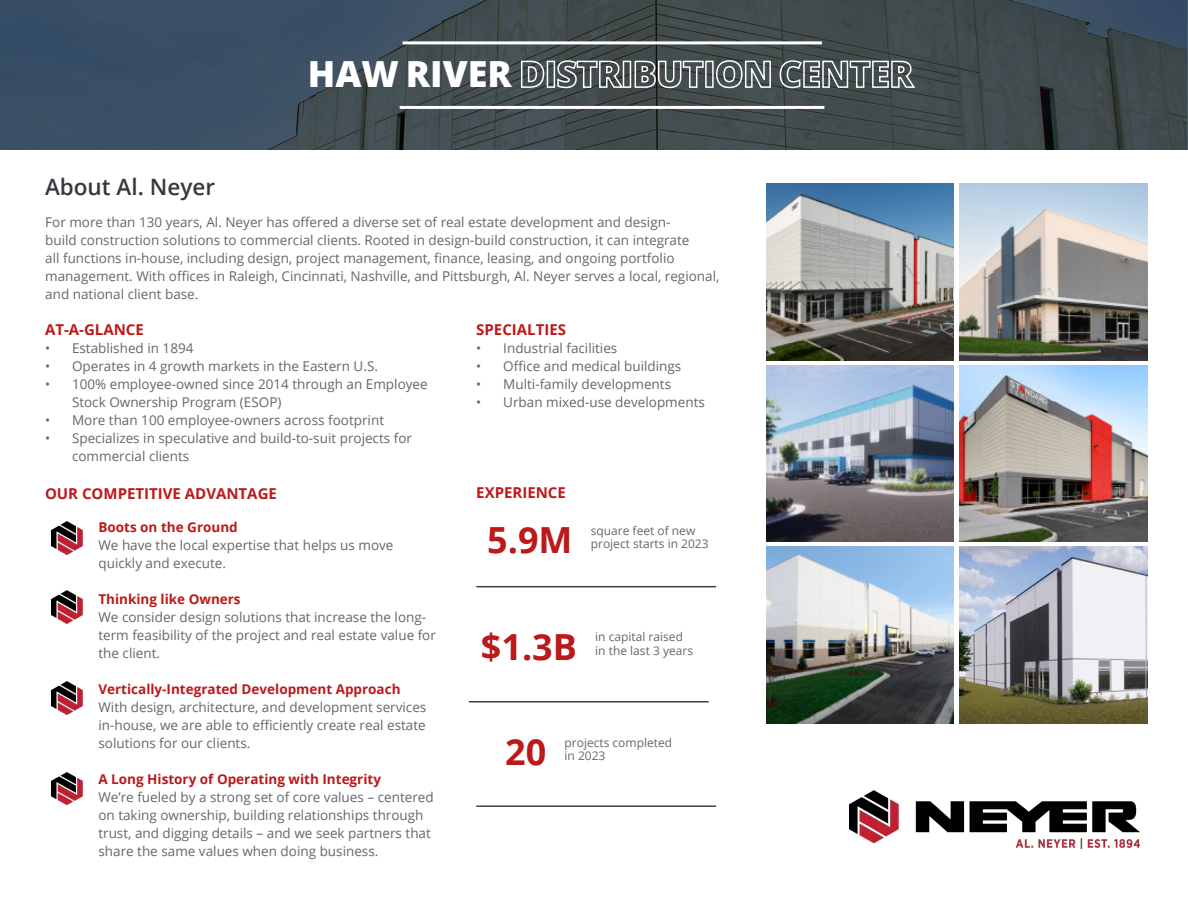
<style>
.page{position:relative;width:1188px;height:918px;background:#fff}
.page>*{position:absolute;margin:0;border:0;box-sizing:border-box;transform-origin:0 0}
.t1{font:800 36px "Open Sans";letter-spacing:-.02em;color:#fff}
.t2{font:700 36px "Open Sans";color:#bb191a}
.t3{font:600 22.5px "Open Sans";color:#36383e}
.t4{font:700 15px "Open Sans";color:#bb191a}
.t5{font:13.5px/18px "Open Sans";color:#656669}
.t6{font:700 13.5px "Open Sans";color:#bb191a}
.t7{font:12px/13.5px "Open Sans";color:#656669}
</style>
<div class="page">
<img style="left:850px;top:791px;width:290px;height:57px">
<img style="left:51px;top:522px;width:32px;height:33px">
<img style="left:51px;top:591px;width:32px;height:33px">
<img style="left:51px;top:682px;width:32px;height:33px">
<img style="left:51px;top:772px;width:32px;height:33px">
<img style="left:766px;top:184px;width:188px;height:176px">
<img style="left:766px;top:365px;width:188px;height:177px">
<img style="left:766px;top:547px;width:188px;height:176px">
<img style="left:960px;top:184px;width:188px;height:176px">
<img style="left:960px;top:365px;width:188px;height:177px">
<img style="left:960px;top:547px;width:188px;height:176px">
<hr style="left:476px;top:586px;width:240px;height:1px;background:#35454f">
<hr style="left:476px;top:805px;width:240px;height:2px;background:#35454f">
<hr style="left:469px;top:701px;width:240px;height:2px;background:#35454f">
<svg style="left:0;top:0;width:1188px;height:150px;fill:#3f4d52"></svg>
<hr style="left:403px;top:41px;width:419px;height:3px;background:#fff">
<hr style="left:400px;top:106px;width:424px;height:3px;background:#fff">
<p class="t1" style="left:308px;top:47px;width:607px">HAW RIVER DISTRIBUTION CENTER</p>
<p class="t3" style="left:45px;top:172px;width:172px">About Al. Neyer</p>
<p class="t5" style="left:45px;top:213px;width:676px">For more than 130 years, Al. Neyer has offered a diverse set of real estate development and design-<br>build construction solutions to commercial clients. Rooted in design-build construction, it can integrate<br>all functions in-house, including design, project management, finance, leasing, and ongoing portfolio management. With offices in Raleigh, Cincinnati, Nashville, and Pittsburgh, Al. Neyer serves a local, regional, and national client base.</p>
<p class="t4" style="left:45px;top:319px;width:100px">AT-A-GLANCE</p>
<p class="t5" style="left:45px;top:338px;width:150px">• Established in 1894</p>
<p class="t5" style="left:45px;top:356px;width:335px">• Operates in 4 growth markets in the Eastern U.S.</p>
<p class="t5" style="left:72px;top:374px;width:357px;text-indent:-27px">• 100% employee-owned since 2014 through an Employee<br>Stock Ownership Program (ESOP)</p>
<p class="t5" style="left:45px;top:410px;width:341px">• More than 100 employee-owners across footprint</p>
<p class="t5" style="left:72px;top:428px;width:342px;text-indent:-27px">• Specializes in speculative and build-to-suit projects for commercial clients</p>
<p class="t4" style="left:45px;top:483px;width:233px">OUR COMPETITIVE ADVANTAGE</p>
<p class="t6" style="left:98px;top:518px;width:141px">Boots on the Ground</p>
<p class="t5" style="left:98px;top:536px;width:297px">We have the local expertise that helps us move quickly and execute.</p>
<p class="t6" style="left:98px;top:590px;width:144px">Thinking like Owners</p>
<p class="t5" style="left:98px;top:608px;width:339px">We consider design solutions that increase the long&shy;term feasibility of the project and real estate value for the client.</p>
<p class="t6" style="left:98px;top:680px;width:304px">Vertically-Integrated Development Approach</p>
<p class="t5" style="left:98px;top:698px;width:329px;text-align:justify">With design, architecture, and development services in-house, we are able to efficiently create real estate solutions for our clients.</p>
<p class="t6" style="left:98px;top:770px;width:284px">A Long History of Operating with Integrity</p>
<p class="t5" style="left:98px;top:788px;width:337px">We’re fueled by a strong set of core values – centered on taking ownership, building relationships through trust, and digging details – and we seek partners that share the same values when doing business.</p>
<p class="t4" style="left:476px;top:319px;width:91px">SPECIALTIES</p>
<p class="t5" style="left:476px;top:338px;width:143px">• Industrial facilities</p>
<p class="t5" style="left:476px;top:356px;width:207px">• Office and medical buildings</p>
<p class="t5" style="left:476px;top:374px;width:196px">• Multi-family developments</p>
<p class="t5" style="left:476px;top:392px;width:230px">• Urban mixed-use developments</p>
<p class="t4" style="left:476px;top:482px;width:91px">EXPERIENCE</p>
<p class="t2" style="left:487px;top:514px;width:87px">5.9M</p>
<p class="t7" style="left:591px;top:523px;width:119px">square feet of new project starts in 2023</p>
<p class="t2" style="left:481px;top:621px;width:98px">$1.3B</p>
<p class="t7" style="left:595px;top:630px;width:99px">in capital raised in the last 3 years</p>
<p class="t2" style="left:505px;top:727px;width:43px">20</p>
<p class="t7" style="left:565px;top:735px;width:109px">projects completed in 2023</p>
</div>
